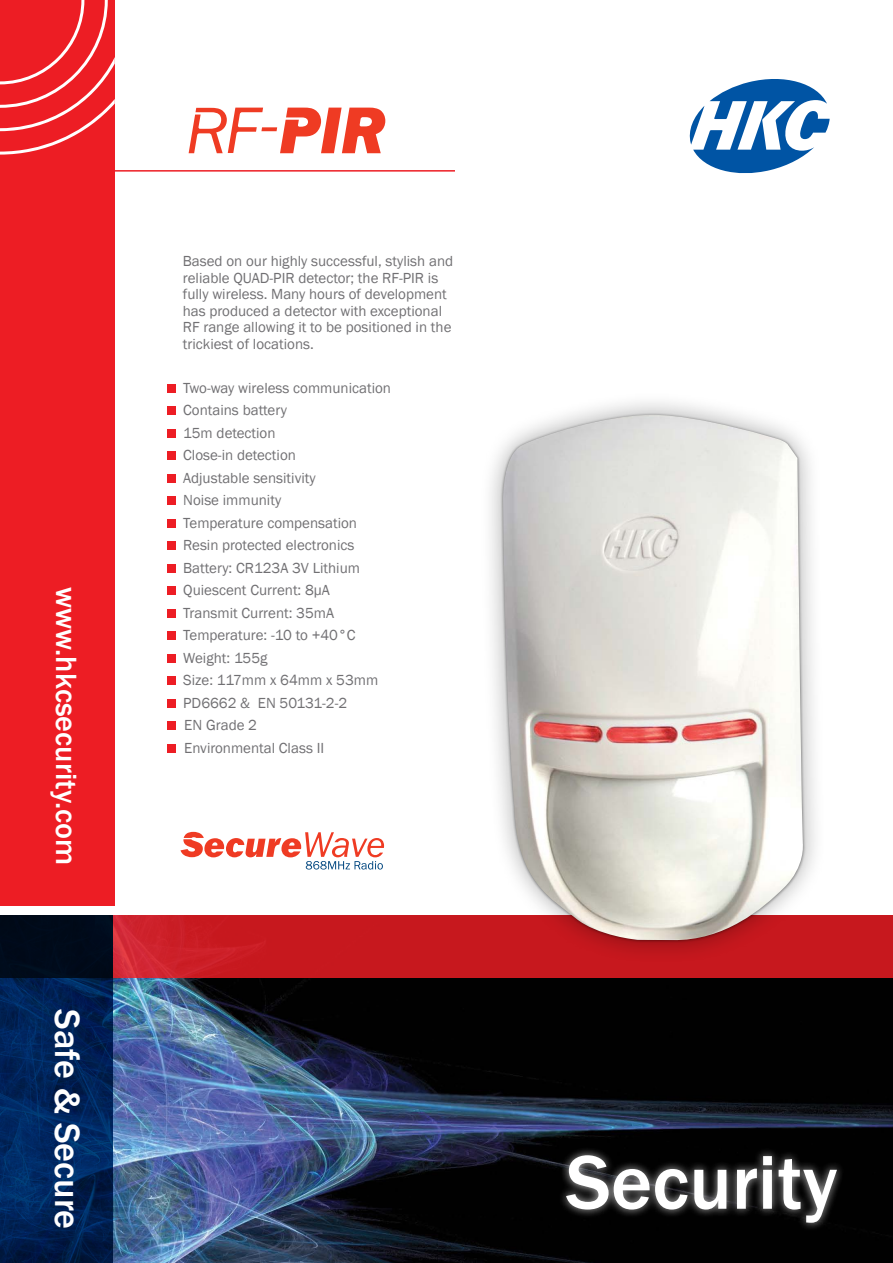
<style>
.page{position:relative;width:893px;height:1263px;background:#fff}
.page>*{position:absolute;margin:0;border:0;box-sizing:border-box;transform-origin:0 0}
.t1{font:500 78.9px "Franklin Gothic";color:#fff}
.t2{font:500 36px "Franklin Gothic";color:#fff}
.t3{font:500 30.15px "Franklin Gothic";color:#fff}
.t4{font:15px/22.5px "Franklin Gothic";color:#717073}
</style>
<div class="page">
<div style="left:0;top:0;width:115px;height:906px;background:#ed1d24"></div>
<svg style="left:0;top:0;width:115px;height:155px"></svg>
<img style="left:113px;top:978px;width:780px;height:285px">
<svg style="left:113px;top:915px;width:780px;height:63px;background:#c81a21"></svg>
<svg style="left:0;top:915px;width:113px;height:348px;background:#001f4d"></svg>
<div style="left:557px;top:1146px;width:289px;height:85px;background:#fff;opacity:.75"></div>
<svg style="left:189px;top:108px;width:196px;height:45px"></svg>
<hr style="left:105px;top:170px;width:350px;height:2px;background:#ed1d24">
<div style="left:479px;top:391px;width:347px;height:573px;background:#000;opacity:.35"></div>
<img style="left:503px;top:415px;width:302px;height:526px">
<svg style="left:180px;top:832px;width:204px;height:37px"></svg>
<div style="left:167px;top:384px;width:9px;height:9px;background:#ed1d24"></div>
<div style="left:167px;top:407px;width:9px;height:8px;background:#ed1d24"></div>
<div style="left:167px;top:429px;width:9px;height:9px;background:#ed1d24"></div>
<div style="left:167px;top:452px;width:9px;height:8px;background:#ed1d24"></div>
<div style="left:167px;top:474px;width:9px;height:9px;background:#ed1d24"></div>
<div style="left:167px;top:497px;width:9px;height:8px;background:#ed1d24"></div>
<div style="left:167px;top:519px;width:9px;height:9px;background:#ed1d24"></div>
<div style="left:167px;top:542px;width:9px;height:8px;background:#ed1d24"></div>
<div style="left:167px;top:564px;width:9px;height:9px;background:#ed1d24"></div>
<div style="left:167px;top:587px;width:9px;height:8px;background:#ed1d24"></div>
<div style="left:167px;top:609px;width:9px;height:9px;background:#ed1d24"></div>
<div style="left:167px;top:632px;width:9px;height:8px;background:#ed1d24"></div>
<div style="left:167px;top:654px;width:9px;height:9px;background:#ed1d24"></div>
<div style="left:167px;top:677px;width:9px;height:8px;background:#ed1d24"></div>
<div style="left:167px;top:699px;width:9px;height:9px;background:#ed1d24"></div>
<div style="left:167px;top:722px;width:9px;height:8px;background:#ed1d24"></div>
<div style="left:167px;top:744px;width:9px;height:9px;background:#ed1d24"></div>
<svg style="left:689px;top:79px;width:141px;height:95px"></svg>
<h3 class="t3" style="left:85px;top:587px;width:280px;rotate:90deg">www.hkcsecurity.com</h3>
<h2 class="t2" style="left:89px;top:1009px;width:222px;rotate:90deg">Safe &amp; Secure</h2>
<p class="t4" style="left:183px;top:253px;width:272px;line-height:16.5px">Based on our highly successful, stylish and reliable QUAD-PIR detector; the RF-PIR is fully wireless. Many hours of development has produced a detector with exceptional RF range allowing it to be positioned in the trickiest of locations.</p>
<p class="t4" style="left:183px;top:377px;width:209px">Two-way wireless communication<br>Contains battery<br>15m detection<br>Close-in detection<br>Adjustable sensitivity<br>Noise immunity<br>Temperature compensation<br>Resin protected electronics<br>Battery: CR123A 3V Lithium<br>Quiescent Current: 8μA<br>Transmit Current: 35mA<br>Temperature: -10 to +40°C<br>Weight: 155g<br>Size: 117mm x 64mm x 53mm<br>PD6662 &amp; EN 50131-2-2<br>EN Grade 2<br>Environmental Class II</p>
<h1 class="t1" style="left:566px;top:1133px;width:273px">Security</h1>
</div>
